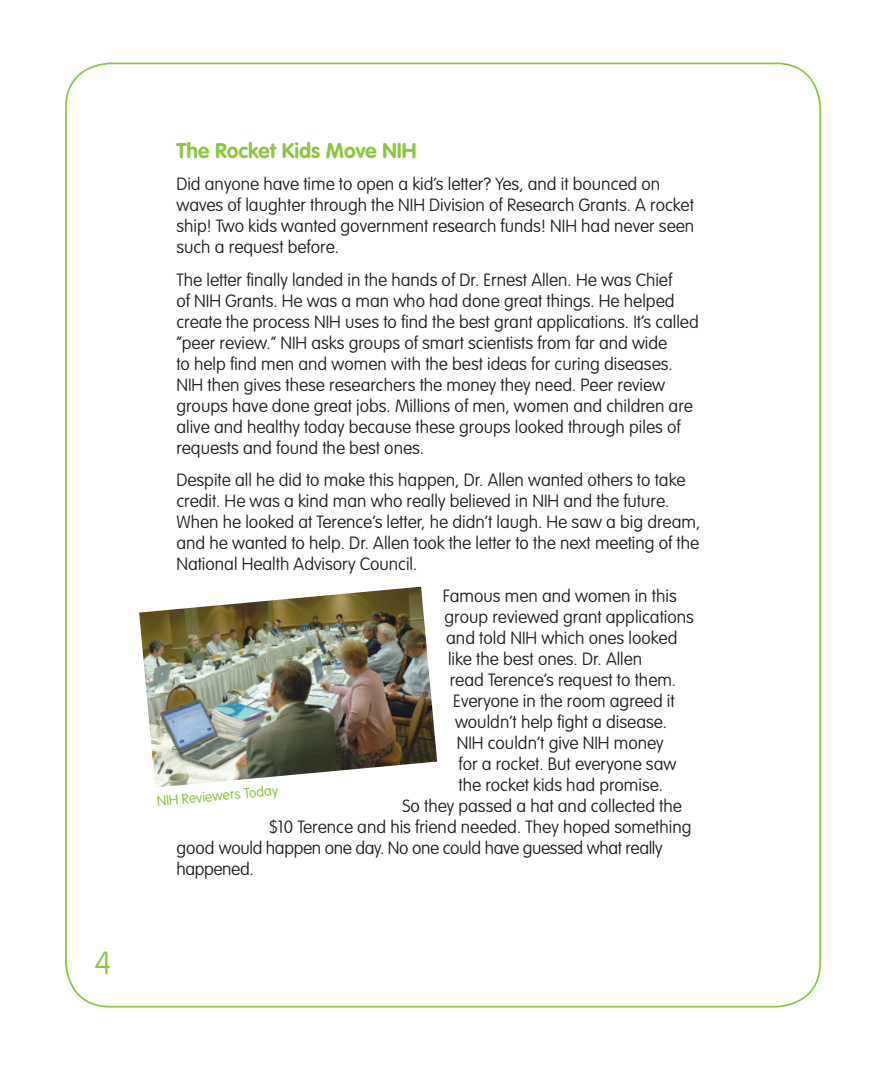
<style>
.page{position:relative;width:882px;height:1071px;background:#fff}
.page>*{position:absolute;margin:0;border:0;box-sizing:border-box;transform-origin:0 0}
.t1{font:100 31.5px "VAG Rounded Std";color:#8bc63e}
.t2{font:700 21px "VAG Rounded Std";color:#8bc63e}
.t3{font:100 17.5px/21px "VAG Rounded Std";color:#231f20}
.t4{font:100 17.5px "VAG Rounded Std";letter-spacing:-.02em;color:#231f20}
.t5{font:300 14px "VAG Rounded Std";color:#8bc63e}
</style>
<div class="page">
<img style="left:139px;top:587px;width:298px;height:200px">
<h1 class="t1" style="left:94px;top:945px;width:18px">4</h1>
<h2 class="t2" style="left:176px;top:138px;width:242px">The Rocket Kids Move NIH</h2>
<p class="t3" style="left:176px;top:174px;width:519px">Did anyone have time to open a kid’s letter? Yes, and it bounced on waves of laughter through the NIH Division of Research Grants. A rocket ship! Two kids wanted government research funds! NIH had never seen such a request before.</p>
<p class="t3" style="left:176px;top:270px;width:524px">The letter finally landed in the hands of Dr. Ernest Allen. He was Chief<br>of NIH Grants. He was a man who had done great things. He helped create the process NIH uses to find the best grant applications. It’s called “peer review.” NIH asks groups of smart scientists from far and wide<br>to help find men and women with the best ideas for curing diseases.<br>NIH then gives these researchers the money they need. Peer review groups have done great jobs. Millions of men, women and children are alive and healthy today because these groups looked through piles of requests and found the best ones.</p>
<p class="t3" style="left:176px;top:470px;width:525px">Despite all he did to make this happen, Dr. Allen wanted others to take credit. He was a kind man who really believed in NIH and the future.<br>When he looked at Terence’s letter, he didn’t laugh. He saw a big dream, and he wanted to help. Dr. Allen took the letter to the next meeting of the National Health Advisory Council.</p>
<p class="t3" style="left:443px;top:586px;width:236px">Famous men and women in this</p>
<p class="t3" style="left:444px;top:607px;width:251px">group reviewed grant applications</p>
<p class="t3" style="left:446px;top:628px;width:233px">and told NIH which ones looked</p>
<p class="t3" style="left:448px;top:649px;width:196px">like the best ones. Dr. Allen</p>
<p class="t3" style="left:450px;top:670px;width:228px">read Terence’s request to them.</p>
<p class="t3" style="left:453px;top:691px;width:223px">Everyone in the room agreed it</p>
<p class="t3" style="left:455px;top:712px;width:214px">wouldn’t help fight a disease.</p>
<p class="t3" style="left:457px;top:733px;width:208px">NIH couldn’t give NIH money</p>
<p class="t3" style="left:458px;top:754px;width:219px">for a rocket. But everyone saw</p>
<p class="t3" style="left:458px;top:775px;width:206px">the rocket kids had promise.</p>
<p class="t3" style="left:402px;top:796px;width:281px">So they passed a hat and collected the</p>
<p class="t3" style="left:270px;top:817px;width:424px">$10 Terence and his friend needed. They hoped something</p>
<p class="t4" style="left:176px;top:838px;width:488px">good would happen one day. No one could have guessed what really</p>
<p class="t4" style="left:176px;top:859px;width:79px">happened.</p>
<p class="t5" style="left:156px;top:793px;width:123px;rotate:-5deg">NIH Reviewers Today</p>
</div>
